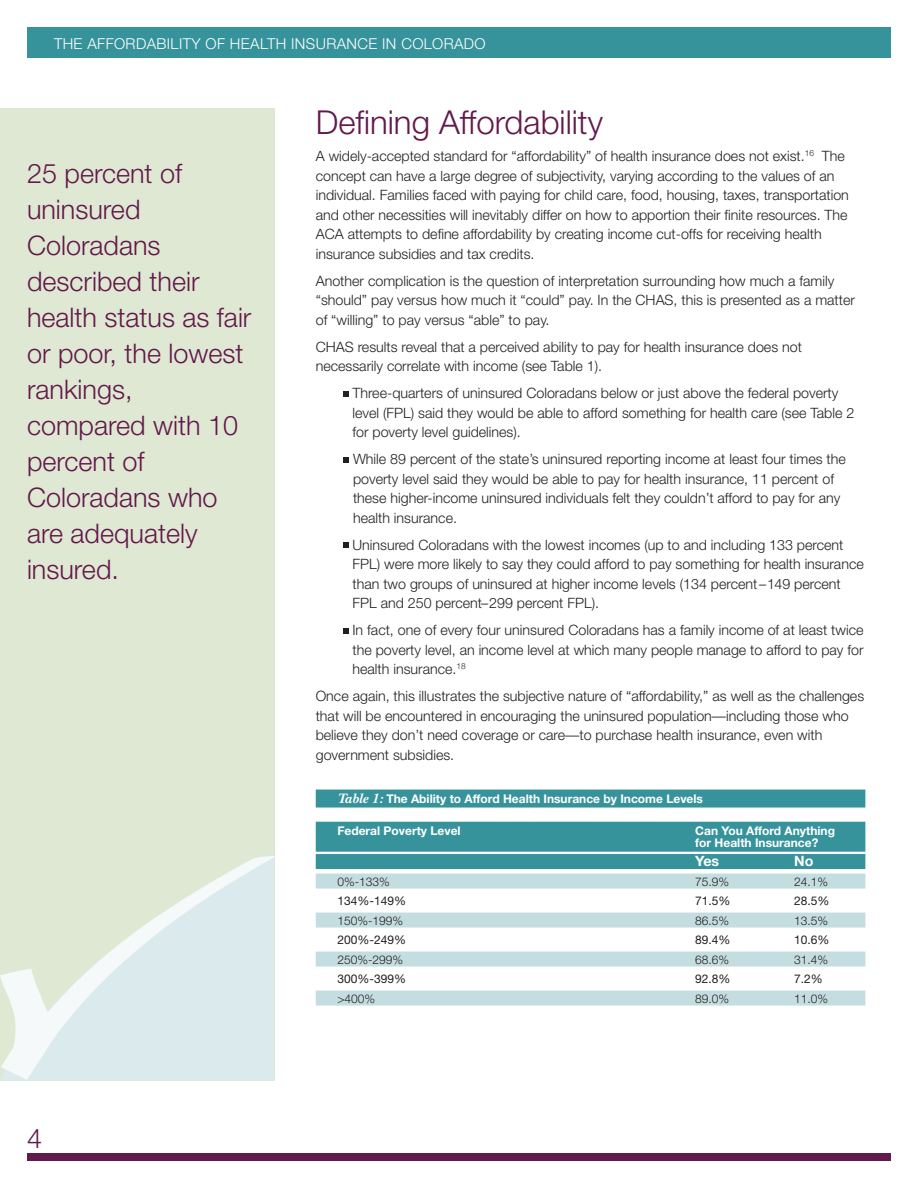
<style>
.page{position:relative;width:918px;height:1188px;background:#fff}
.page>*{position:absolute;margin:0;border:0;box-sizing:border-box;transform-origin:0 0}
.head_1{font:300 33px "Helvetica Neue";color:#62194b}
.pullQuote{font:300 27px/36px "Helvetica Neue";color:#62194b}
.t1{font:300 15px "Helvetica Neue";letter-spacing:.025em;color:#fff}
.body{font:300 14.25px/19.5px "Helvetica Neue";color:#231f20}
.body_indent{font:300 14.25px/19.5px "Helvetica Neue";color:#231f20}
.table_head{font:700 14.25px "Helvetica Neue";color:#fff}
.table_1_line{font:300 12px "Helvetica Neue";color:#231f20}
.table_head-2{font:700 12px/12px "Helvetica Neue";color:#fff}
.table_no_color{font:12px "Helvetica Neue";color:#231f20}
.CHART_HEADING{font:700 12px "Helvetica Neue";color:#fff}
.s1{font-family:"New Baskerville";font-style:italic;font-size:14.25px}
</style>
<div class="page">
<div style="left:27px;top:1154px;width:864px;height:7px;background:#62194b"></div>
<div style="left:27px;top:27px;width:864px;height:30px;background:#37939b"></div>
<div style="left:316px;top:790px;width:549px;height:18px;background:#37939b"></div>
<div style="left:316px;top:822px;width:549px;height:30px;background:#37939b"></div>
<div style="left:316px;top:854px;width:549px;height:15px;background:#37939b"></div>
<div style="left:316px;top:874px;width:549px;height:15px;background:#c4dde0"></div>
<div style="left:316px;top:913px;width:549px;height:15px;background:#c4dde0"></div>
<div style="left:316px;top:952px;width:549px;height:15px;background:#c4dde0"></div>
<div style="left:316px;top:991px;width:549px;height:15px;background:#c4dde0"></div>
<svg style="left:343px;top:391px;width:6px;height:6px"></svg>
<svg style="left:343px;top:457px;width:6px;height:6px"></svg>
<svg style="left:343px;top:542px;width:6px;height:6px"></svg>
<svg style="left:343px;top:628px;width:6px;height:6px"></svg>
<div style="left:0;top:108px;width:274px;height:973px;background:#dfe8d3"></div>
<svg style="left:0;top:856px;width:275px;height:224px;fill:#dbeaec"></svg>
<p class="t1" style="left:54px;top:35px;width:433px">THE AFFORDABILITY OF HEALTH INSURANCE IN COLORADO</p>
<p class="pullQuote" style="left:27px;top:155px;width:226px">25 percent of uninsured<br>Coloradans described their health status as fair or poor, the lowest rankings, compared with 10 percent of<br>Coloradans who are adequately insured.</p>
<h2 class="pullQuote" style="left:27px;top:1119px;width:17px">4</h2>
<p class="head_1" style="left:316px;top:102px;width:289px">Defining Affordability</p>
<p class="body" style="left:316px;top:146px;width:535px">A widely-accepted standard for “affordability” of health insurance does not exist.<sup>16</sup> The concept can have a large degree of subjectivity, varying according to the values of an individual. Families faced with paying for child care, food, housing, taxes, transportation and other necessities will inevitably differ on how to apportion their finite resources. The ACA attempts to define affordability by creating income cut-offs for receiving health insurance subsidies and tax credits.</p>
<p class="body" style="left:316px;top:270px;width:541px">Another complication is the question of interpretation surrounding how much a family “should” pay versus how much it “could” pay. In the CHAS, this is presented as a matter of “willing” to pay versus “able” to pay.</p>
<p class="body" style="left:316px;top:336px;width:488px">CHAS results reveal that a perceived ability to pay for health insurance does not necessarily correlate with income (see Table 1).</p>
<p class="body_indent" style="left:352px;top:383px;width:503px">Three-quarters of uninsured Coloradans below or just above the federal poverty level (FPL) said they would be able to afford something for health care (see Table 2 for poverty level guidelines).</p>
<p class="body_indent" style="left:353px;top:449px;width:494px">While 89 percent of the state’s uninsured reporting income at least four times the poverty level said they would be able to pay for health insurance, 11 percent of these higher-income uninsured individuals felt they couldn’t afford to pay for any health insurance.</p>
<p class="body_indent" style="left:352px;top:534px;width:513px">Uninsured Coloradans with the lowest incomes (up to and including 133 percent FPL) were more likely to say they could afford to pay something for health insurance than two groups of uninsured at higher income levels (134 percent–149 percent FPL and 250 percent–299 percent FPL).</p>
<p class="body_indent" style="left:352px;top:620px;width:513px;text-align:justify">In fact, one of every four uninsured Coloradans has a family income of at least twice the poverty level, an income level at which many people manage to afford to pay for health insurance.<sup>18</sup></p>
<p class="body" style="left:316px;top:686px;width:550px">Once again, this illustrates the subjective nature of “affordability,” as well as the challenges that will be encountered in encouraging the uninsured population—including those who believe they don’t need coverage or care—to purchase health insurance, even with government subsidies.</p>
<p class="CHART_HEADING" style="left:337px;top:791px;width:367px"><span class="s1">Table 1:</span> The Ability to Afford Health Insurance by Income Levels</p>
<p class="table_head-2" style="left:337px;top:824px;width:125px">Federal Poverty Level</p>
<p class="table_head-2" style="left:695px;top:824px;width:141px">Can You Afford Anything for Health Insurance?</p>
<p class="table_head" style="left:695px;top:852px;width:26px">Yes</p>
<p class="table_head" style="left:794px;top:852px;width:21px">No</p>
<p class="table_1_line" style="left:337px;top:874px;width:54px">0%-133%</p>
<p class="table_1_line" style="left:695px;top:874px;width:36px">75.9%</p>
<p class="table_1_line" style="left:794px;top:874px;width:36px">24.1%</p>
<p class="table_no_color" style="left:337px;top:894px;width:70px">134%-149%</p>
<p class="table_no_color" style="left:695px;top:894px;width:37px">71.5%</p>
<p class="table_no_color" style="left:794px;top:894px;width:37px">28.5%</p>
<p class="table_1_line" style="left:337px;top:913px;width:67px">150%-199%</p>
<p class="table_1_line" style="left:695px;top:913px;width:36px">86.5%</p>
<p class="table_1_line" style="left:794px;top:913px;width:36px">13.5%</p>
<p class="table_no_color" style="left:337px;top:933px;width:70px">200%-249%</p>
<p class="table_no_color" style="left:695px;top:933px;width:37px">89.4%</p>
<p class="table_no_color" style="left:794px;top:933px;width:37px">10.6%</p>
<p class="table_1_line" style="left:337px;top:952px;width:67px">250%-299%</p>
<p class="table_1_line" style="left:695px;top:952px;width:36px">68.6%</p>
<p class="table_1_line" style="left:794px;top:952px;width:36px">31.4%</p>
<p class="table_no_color" style="left:337px;top:972px;width:70px">300%-399%</p>
<p class="table_no_color" style="left:695px;top:972px;width:37px">92.8%</p>
<p class="table_no_color" style="left:794px;top:972px;width:30px">7.2%</p>
<p class="table_1_line" style="left:337px;top:991px;width:39px">&gt;400%</p>
<p class="table_1_line" style="left:695px;top:991px;width:36px">89.0%</p>
<p class="table_1_line" style="left:794px;top:991px;width:36px">11.0%</p>
</div>
